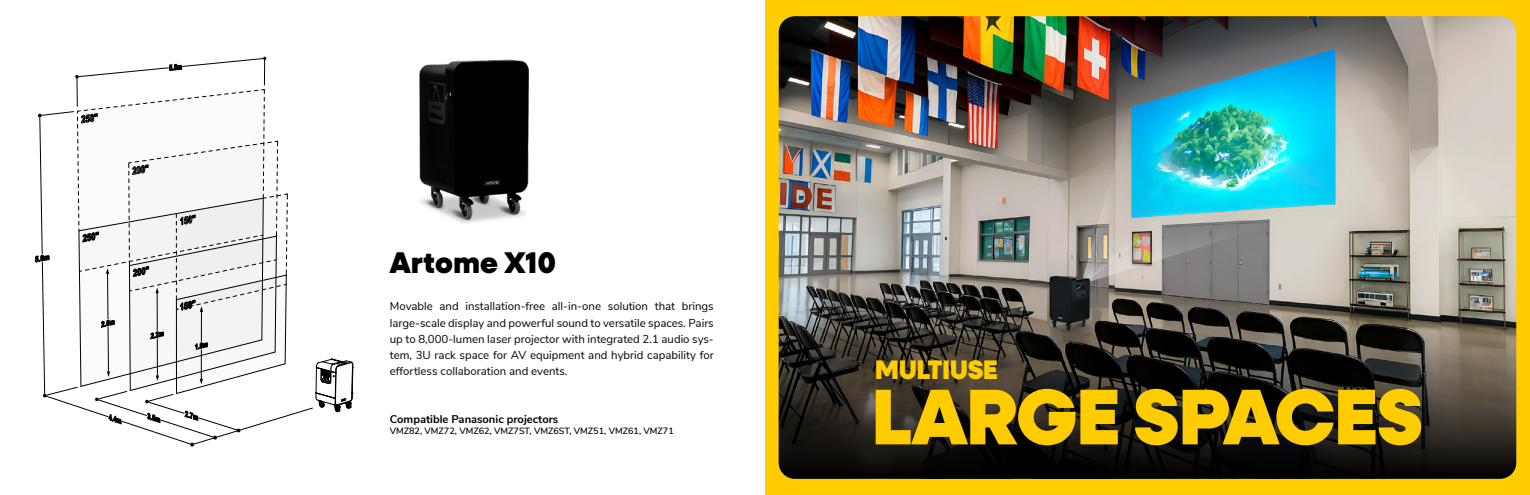
<style>
.page{position:relative;width:1530px;height:495px;background:#fff}
.page>*{position:absolute;margin:0;border:0;box-sizing:border-box;transform-origin:0 0}
.t1{font:900 79.12px "Neulis Sans";letter-spacing:-.02em;color:#fc0}
.t2{font:900 30px "Neulis Sans";color:#000}
.t3{font:900 26.88px "Neulis Sans";letter-spacing:-.02em;color:#fc0}
.t4{font:11.38px/16.2px "Nunito Sans";color:#000;text-align:justify}
.t5{font:700 11.12px "Nunito Sans";color:#000}
.t6{font:600 9.12px "Nunito Sans";color:#000}
</style>
<div class="page">
<img style="left:419px;top:59px;width:110px;height:164px">
<svg style="left:35px;top:57px;width:319px;height:390px"></svg>
<div style="left:765px;top:0;width:765px;height:495px;background:#fc0"></div>
<img style="left:779px;top:16px;width:737px;height:310px">
<svg style="left:779px;top:326px;width:737px;height:153px;background:#25221d"></svg>
<h2 class="t2" style="left:390px;top:240px;width:168px">Artome X10</h2>
<p class="t4" style="left:390px;top:298px;width:326px">Movable and installation-free all-in-one solution that brings large-scale display and powerful sound to versatile spaces. Pairs up to 8,000-lumen laser projector with integrated 2.1 audio sys&shy;tem, 3U rack space for AV equipment and hybrid capability for effortless collaboration and events.</p>
<p class="t5" style="left:390px;top:411px;width:170px">Compatible Panasonic projectors</p>
<p class="t6" style="left:390px;top:424px;width:286px">VMZ82, VMZ72, VMZ62, VMZ7ST, VMZ6ST, VMZ51, VMZ61, VMZ71</p>
<h3 class="t3" style="left:875px;top:349px;width:125px">MULTIUSE</h3>
<h1 class="t1" style="left:871px;top:357px;width:554px">LARGE SPACES</h1>
</div>
